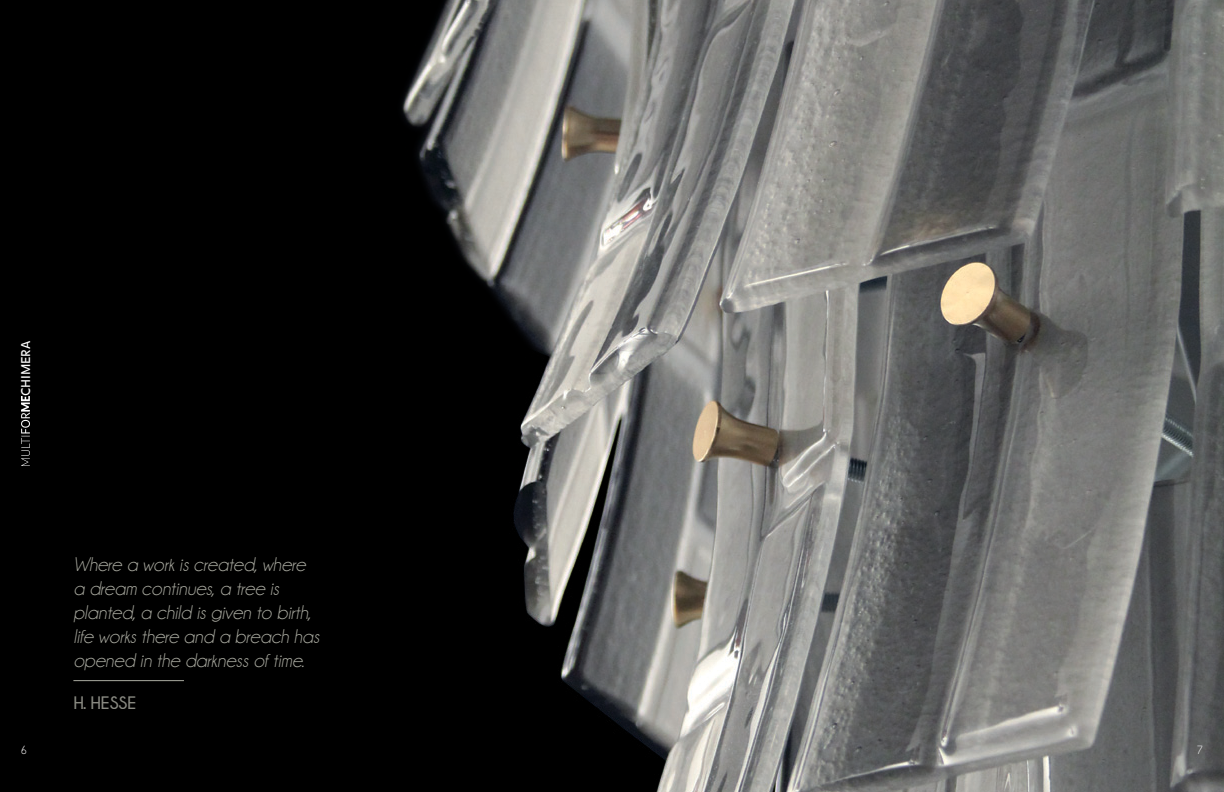
<style>
.page{position:relative;width:1224px;height:792px;background:#000}
.page>*{position:absolute;margin:0;border:0;box-sizing:border-box;transform-origin:0 0}
.t1{font:italic 20px/24px "Champagne&Limousines";color:#aaaba1}
.t2{font:700 18px "Champagne&Limousines";color:#aaaba1}
.t3{font:12px "Balance";color:#fff}
.t4{font:12px "Champagne&Limousines";color:#fff}
</style>
<div class="page">
<img style="left:22px;top:396px;width:8px;height:70px">
<hr style="left:73px;top:680px;width:111px;height:1px;background:#aaaba1">
<img style="left:401px;top:0;width:823px;height:792px">
<p class="t3" style="left:19px;top:396px;width:57px;rotate:-90deg">CHIMERA</p>
<p class="t1" style="left:73px;top:552px;width:248px">Where a work is created, where a dream continues, a tree is planted, a child is given to birth, life works there and a breach has opened in the darkness of time.</p>
<p class="t2" style="left:73px;top:692px;width:65px">H. HESSE</p>
<p class="t4" style="left:21px;top:744px;width:8px">6</p>
<p class="t4" style="left:1197px;top:744px;width:8px">7</p>
</div>
